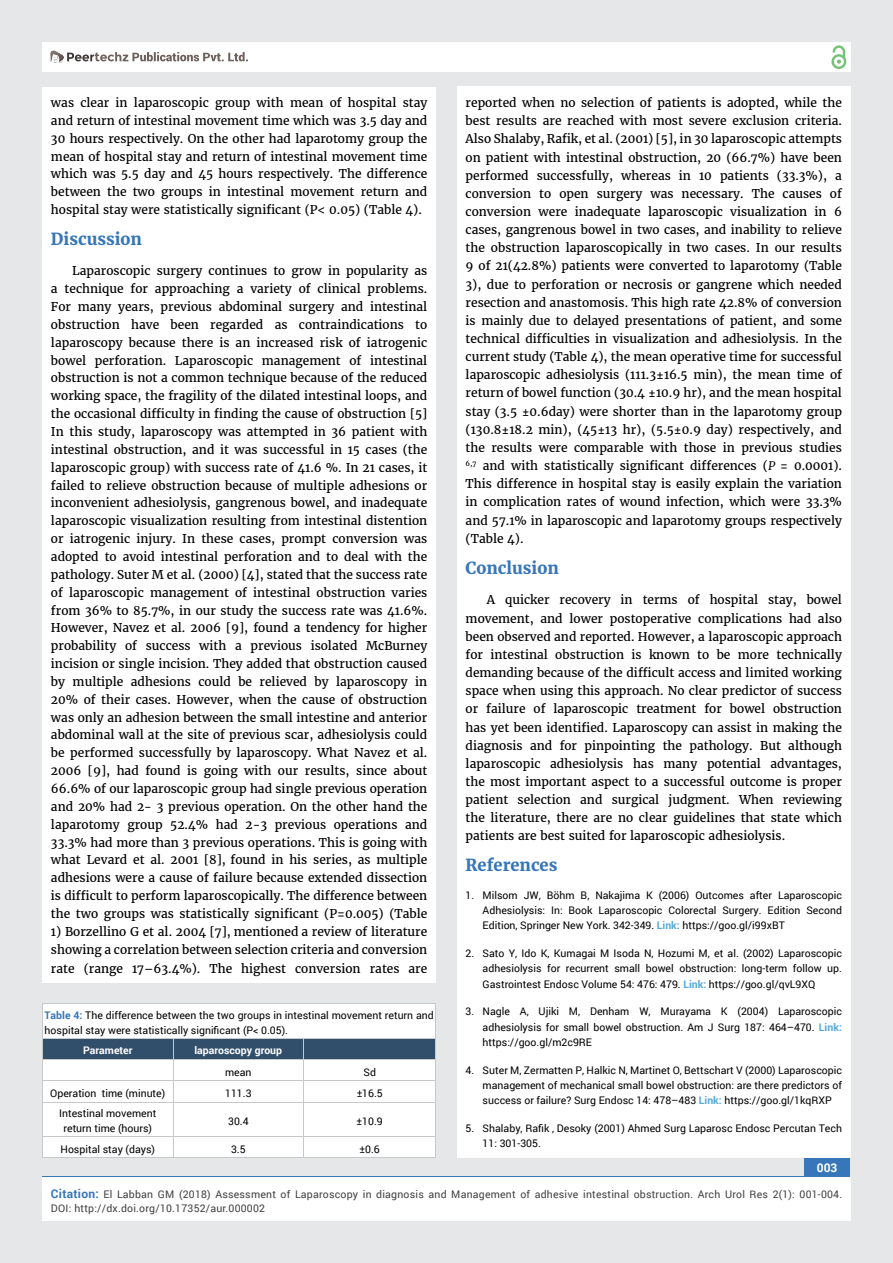
<style>
.page{position:relative;width:893px;height:1263px;background:#e6e7e8}
.page>*{position:absolute;margin:0;border:0;box-sizing:border-box;transform-origin:0 0}
.t1{font:700 16.5px "Merriweather";color:#3676b9}
.t2{font:12px/17.9px "Merriweather";color:#000;text-align:justify}
.t3{font:700 12px "Roboto";color:#fff}
.t4{font:10.5px/15.1px "Roboto";color:#000;text-align:justify}
.t5{font:10.5px/13.5px "Roboto";letter-spacing:.02em;color:#414042}
.t6{font:700 10.5px "Roboto";color:#fff}
.s1{font-weight:700;color:#3676b9}
.s2{font-style:italic}
.s3{font-weight:700;color:#56a8dd}
.s4{font-weight:700;font-size:12px;color:#3676b9}
</style>
<div class="page">
<div style="left:42px;top:43px;width:808px;height:29px;background:#fff"></div>
<div style="left:831px;top:54px;width:15px;height:15px;border:2px solid #74c273;border-radius:50%"></div>
<svg style="left:831px;top:45px;width:15px;height:19px"></svg>
<div style="left:804px;top:1156px;width:46px;height:43px;background:#3676b9"></div>
<svg style="left:49px;top:50px;width:199px;height:14px"></svg>
<div style="left:42px;top:1177px;width:809px;height:43px;background:#fff"></div>
<div style="left:42px;top:87px;width:394px;height:895px;background:#fff"></div>
<div style="left:457px;top:87px;width:393px;height:1071px;background:#fff"></div>
<div style="left:43px;top:1005px;width:393px;height:153px;background:#fff"></div>
<hr style="left:42px;top:1004px;width:131px;height:1px;background:#c7c8ca">
<hr style="left:173px;top:1004px;width:263px;height:1px;background:#c7c8ca">
<hr style="left:436px;top:1004px;width:1px;height:34px;background:#c7c8ca">
<hr style="left:42px;top:1038px;width:131px;height:1px;background:#c7c8ca">
<hr style="left:42px;top:1059px;width:131px;height:1px;background:#c7c8ca">
<hr style="left:42px;top:1081px;width:131px;height:1px;background:#c7c8ca">
<svg style="left:43px;top:1038px;width:393px;height:64px;background:#bbc5ce"></svg>
<hr style="left:436px;top:1102px;width:1px;height:35px;background:#c7c8ca">
<hr style="left:42px;top:1137px;width:131px;height:1px;background:#c7c8ca">
<hr style="left:173px;top:1137px;width:131px;height:1px;background:#c7c8ca">
<hr style="left:304px;top:1137px;width:132px;height:1px;background:#c7c8ca">
<p class="t2" style="left:51px;top:94px;width:378px">was clear in laparoscopic group with mean of hospital stay and return of intestinal movement time which was 3.5 day and 30 hours respectively. On the other had laparotomy group the mean of hospital stay and return of intestinal movement time which was 5.5 day and 45 hours respectively. The difference between the two groups in intestinal movement return and hospital stay were statistically significant (P&lt; 0.05) (Table 4).</p>
<h1 class="t1" style="left:51px;top:229px;width:93px">Discussion</h1>
<p class="t2" style="left:51px;top:262px;width:378px;text-indent:21px">Laparoscopic surgery continues to grow in popularity as a technique for approaching a variety of clinical problems.<br>For many years, previous abdominal surgery and intestinal obstruction have been regarded as contraindications to laparoscopy because there is an increased risk of iatrogenic bowel perforation. Laparoscopic management of intestinal obstruction is not a common technique because of the reduced working space, the fragility of the dilated intestinal loops, and the occasional difficulty in finding the cause of obstruction [5] In this study, laparoscopy was attempted in 36 patient with intestinal obstruction, and it was successful in 15 cases (the laparoscopic group) with success rate of 41.6 %. In 21 cases, it failed to relieve obstruction because of multiple adhesions or inconvenient adhesiolysis, gangrenous bowel, and inadequate laparoscopic visualization resulting from intestinal distention or iatrogenic injury. In these cases, prompt conversion was adopted to avoid intestinal perforation and to deal with the pathology. Suter M et al. (2000) [4], stated that the success rate of laparoscopic management of intestinal obstruction varies from 36% to 85.7%, in our study the success rate was 41.6%.<br>However, Navez et al. 2006 [9], found a tendency for higher probability of success with a previous isolated McBurney incision or single incision. They added that obstruction caused by multiple adhesions could be relieved by laparoscopy in 20% of their cases. However, when the cause of obstruction was only an adhesion between the small intestine and anterior abdominal wall at the site of previous scar, adhesiolysis could be performed successfully by laparoscopy. What Navez et al.<br>2006 [9], had found is going with our results, since about 66.6% of our laparoscopic group had single previous operation and 20% had 2- 3 previous operation. On the other hand the laparotomy group 52.4% had 2-3 previous operations and 33.3% had more than 3 previous operations. This is going with what Levard et al. 2001 [8], found in his series, as multiple adhesions were a cause of failure because extended dissection is difficult to perform laparoscopically. The difference between the two groups was statistically significant (P=0.005) (Table</p>
<p class="t2" style="left:51px;top:922px;width:378px;line-height:18.3px">1) Borzellino G et al. 2004 [7], mentioned a review of literature showing a correlation between selection criteria and conversion rate (range 17–63.4%). The highest conversion rates are</p>
<p class="t4" style="left:45px;top:1007px;width:391px"><span class="s1">Table 4:</span> The difference between the two groups in intestinal movement return and hospital stay were statistically significant (P&lt; 0.05).</p>
<p class="t6" style="left:83px;top:1043px;width:51px">Parameter</p>
<p class="t6" style="left:194px;top:1043px;width:89px">laparoscopy group</p>
<p class="t4" style="left:225px;top:1064px;width:28px">mean</p>
<p class="t4" style="left:363px;top:1064px;width:14px">Sd</p>
<p class="t4" style="left:50px;top:1085px;width:117px">Operation time (minute)</p>
<p class="t4" style="left:225px;top:1085px;width:28px">111.3</p>
<p class="t4" style="left:357px;top:1085px;width:28px">±16.5</p>
<p class="t4" style="left:59px;top:1106px;width:99px;text-align:center">Intestinal movement return time (hours)</p>
<p class="t4" style="left:228px;top:1113px;width:22px">30.4</p>
<p class="t4" style="left:357px;top:1113px;width:28px">±10.9</p>
<p class="t4" style="left:61px;top:1141px;width:96px">Hospital stay (days)</p>
<p class="t4" style="left:231px;top:1141px;width:16px">3.5</p>
<p class="t4" style="left:360px;top:1141px;width:22px">±0.6</p>
<p class="t2" style="left:466px;top:94px;width:378px">reported when no selection of patients is adopted, while the best results are reached with most severe exclusion criteria.<br>Also Shalaby, Rafik, et al. (2001) [5], in 30 laparoscopic attempts on patient with intestinal obstruction, 20 (66.7%) have been performed successfully, whereas in 10 patients (33.3%), a conversion to open surgery was necessary. The causes of conversion were inadequate laparoscopic visualization in 6 cases, gangrenous bowel in two cases, and inability to relieve the obstruction laparoscopically in two cases. In our results 9 of 21(42.8%) patients were converted to laparotomy (Table 3), due to perforation or necrosis or gangrene which needed resection and anastomosis. This high rate 42.8% of conversion is mainly due to delayed presentations of patient, and some technical difficulties in visualization and adhesiolysis. In the current study (Table 4), the mean operative time for successful laparoscopic adhesiolysis (111.3±16.5 min), the mean time of return of bowel function (30.4 ±10.9 hr), and the mean hospital stay (3.5 ±0.6day) were shorter than in the laparotomy group (130.8±18.2 min), (45±13 hr), (5.5±0.9 day) respectively, and the results were comparable with those in previous studies <sup>6,7</sup> and with statistically significant differences (<span class="s2">P</span> = 0.0001).<br>This difference in hospital stay is easily explain the variation in complication rates of wound infection, which were 33.3% and 57.1% in laparoscopic and laparotomy groups respectively (Table 4).</p>
<h1 class="t1" style="left:466px;top:557px;width:95px">Conclusion</h1>
<p class="t2" style="left:466px;top:591px;width:378px;text-indent:21px">A quicker recovery in terms of hospital stay, bowel movement, and lower postoperative complications had also been observed and reported. However, a laparoscopic approach for intestinal obstruction is known to be more technically demanding because of the difficult access and limited working space when using this approach. No clear predictor of success or failure of laparoscopic treatment for bowel obstruction has yet been identified. Laparoscopy can assist in making the diagnosis and for pinpointing the pathology. But although laparoscopic adhesiolysis has many potential advantages, the most important aspect to a successful outcome is proper patient selection and surgical judgment. When reviewing the literature, there are no clear guidelines that state which patients are best suited for laparoscopic adhesiolysis.</p>
<h1 class="t1" style="left:466px;top:855px;width:93px">References</h1>
<p class="t4" style="left:483px;top:887px;width:361px;text-indent:-17px">1. Milsom JW, Böhm B, Nakajima K (2006) Outcomes after Laparoscopic Adhesiolysis: In: Book Laparoscopic Colorectal Surgery. Edition Second Edition, Springer New York. 342-349. <span class="s3">Link:</span> https://goo.gl/i99xBT</p>
<p class="t4" style="left:483px;top:946px;width:361px;text-indent:-17px">2. Sato Y, Ido K, Kumagai M Isoda N, Hozumi M, et al. (2002) Laparoscopic adhesiolysis for recurrent small bowel obstruction: long-term follow up.<br>Gastrointest Endosc Volume 54: 476: 479. <span class="s3">Link:</span> https://goo.gl/qvL9XQ</p>
<p class="t4" style="left:483px;top:1004px;width:361px;text-indent:-17px">3. Nagle A, Ujiki M, Denham W, Murayama K (2004) Laparoscopic adhesiolysis for small bowel obstruction. Am J Surg 187: 464–470. <span class="s3">Link: </span>https://goo.gl/m2c9RE</p>
<p class="t4" style="left:483px;top:1062px;width:361px;text-indent:-17px">4. Suter M, Zermatten P, Halkic N, Martinet O, Bettschart V (2000) Laparoscopic management of mechanical small bowel obstruction: are there predictors of success or failure? Surg Endosc 14: 478–483 <span class="s3">Link:</span> https://goo.gl/1kqRXP</p>
<p class="t4" style="left:483px;top:1120px;width:361px;text-indent:-17px">5. Shalaby, Rafik , Desoky (2001) Ahmed Surg Laparosc Endosc Percutan Tech<br>11: 301-305.</p>
<p class="t3" style="left:817px;top:1159px;width:22px">003</p>
<p class="t5" style="left:51px;top:1188px;width:793px"><span class="s4">Citation:</span> El Labban GM (2018) Assessment of Laparoscopy in diagnosis and Management of adhesive intestinal obstruction. Arch Urol Res 2(1): 001-004.<br>DOI: http://dx.doi.org/10.17352/aur.000002</p>
</div>
